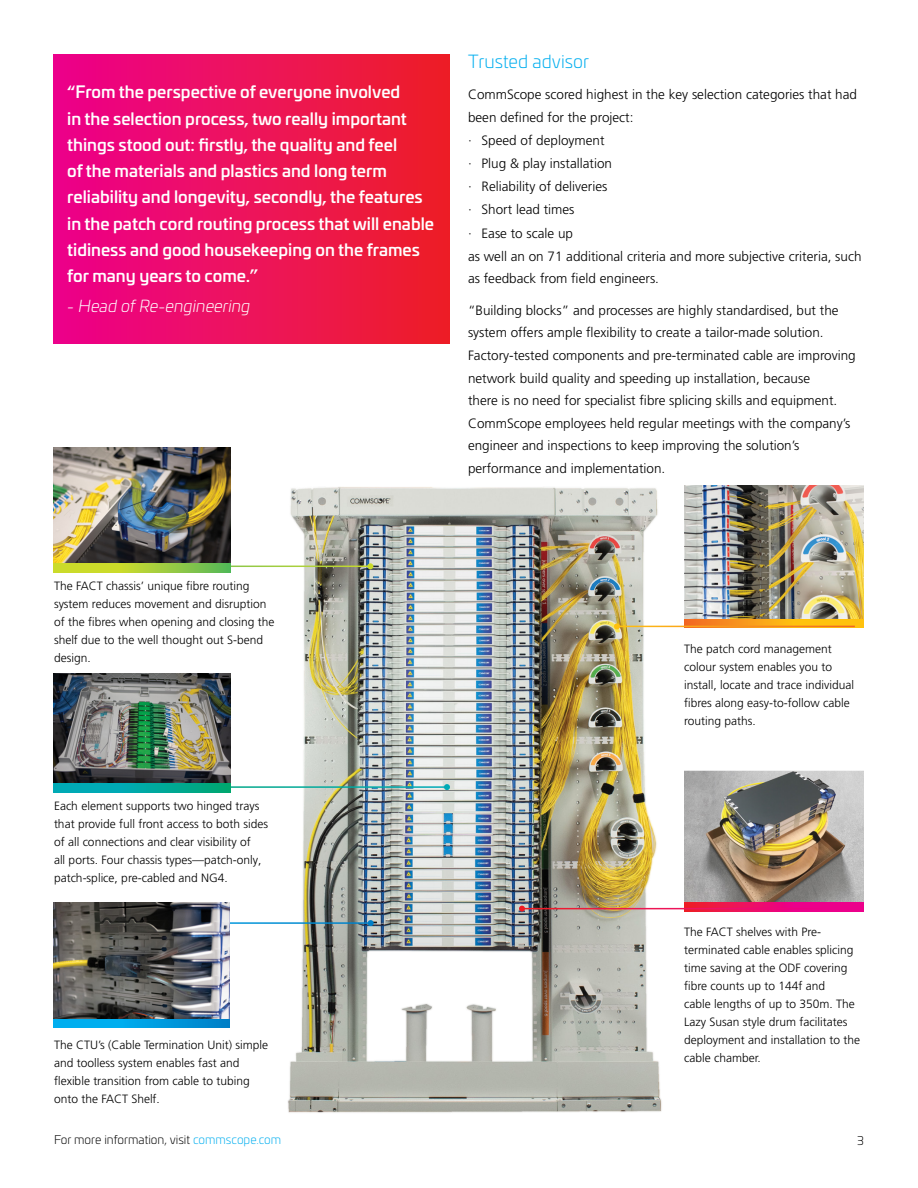
<style>
.page{position:relative;width:918px;height:1188px;background:#fff}
.page>*{position:absolute;margin:0;border:0;box-sizing:border-box;transform-origin:0 0}
.t1{font:300 18px "Univia Pro";color:#00aeef}
.t2{font:500 16.5px/26.2px "Univia Pro";color:#fff}
.t3{font:italic 300 16.5px "Univia Pro";color:#fff}
.t4{font:300 13.5px/23.1px "Frutiger LT Pro";color:#000}
.t5{font:300 12px/18px "Frutiger LT Pro";color:#000}
.t6{font:300 12px "Univia Pro";color:#000}
.s1{color:#00aeef}
</style>
<div class="page">
<div style="left:54px;top:54px;width:396px;height:289px;background:linear-gradient(to right,#ed018c,#ed2127)"></div>
<img style="left:684px;top:486px;width:180px;height:133px">
<svg style="left:684px;top:619px;width:180px;height:9px"></svg>
<img style="left:684px;top:770px;width:180px;height:133px">
<svg style="left:684px;top:903px;width:180px;height:9px"></svg>
<img style="left:274px;top:487px;width:398px;height:626px">
<hr style="left:116px;top:566px;width:254px;height:1px;background:#fff">
<svg style="left:367px;top:563px;width:6px;height:6px"></svg>
<hr style="left:116px;top:786px;width:331px;height:2px;background:#fff">
<svg style="left:444px;top:784px;width:6px;height:6px"></svg>
<hr style="left:108px;top:922px;width:263px;height:2px;background:#fff">
<svg style="left:368px;top:920px;width:6px;height:6px"></svg>
<img style="left:54px;top:447px;width:176px;height:117px">
<svg style="left:54px;top:564px;width:176px;height:8px"></svg>
<img style="left:54px;top:674px;width:176px;height:110px">
<svg style="left:54px;top:784px;width:176px;height:8px"></svg>
<img style="left:53px;top:902px;width:177px;height:117px">
<svg style="left:53px;top:1019px;width:177px;height:9px;background:#009ee2"></svg>
<hr style="left:522px;top:908px;width:307px;height:1px;background:#fff">
<svg style="left:519px;top:906px;width:6px;height:6px"></svg>
<hr style="left:617px;top:626px;width:238px;height:1px;background:#fff">
<svg style="left:614px;top:623px;width:6px;height:6px"></svg>
<p class="t2" style="left:67px;top:78px;width:368px">“From the perspective of everyone involved<br>in the selection process, two really important things stood out: firstly, the quality and feel<br>of the materials and plastics and long term reliability and longevity, secondly, the features in the patch cord routing process that will enable tidiness and good housekeeping on the frames for many years to come.”</p>
<h2 class="t3" style="left:67px;top:295px;width:185px">- Head of Re-engineering</h2>
<h1 class="t1" style="left:468px;top:49px;width:123px">Trusted advisor</h1>
<p class="t4" style="left:468px;top:83px;width:395px">CommScope scored highest in the key selection categories that had been defined for the project:<br>· Speed of deployment<br>· Plug &amp; play installation<br>· Reliability of deliveries<br>· Short lead times<br>· Ease to scale up<br>as well an on 71 additional criteria and more subjective criteria, such as feedback from field engineers.</p>
<p class="t4" style="left:468px;top:299px;width:389px;line-height:22.5px">“Building blocks” and processes are highly standardised, but the system offers ample flexibility to create a tailor-made solution.<br>Factory-tested components and pre-terminated cable are improving network build quality and speeding up installation, because<br>there is no need for specialist fibre splicing skills and equipment.<br>CommScope employees held regular meetings with the company’s engineer and inspections to keep improving the solution’s performance and implementation.</p>
<p class="t5" style="left:54px;top:576px;width:222px">The FACT chassis’ unique fibre routing system reduces movement and disruption of the fibres when opening and closing the shelf due to the well thought out S-bend design.</p>
<p class="t5" style="left:54px;top:797px;width:216px">Each element supports two hinged trays that provide full front access to both sides of all connections and clear visibility of<br>all ports. Four chassis types—patch-only, patch-splice, pre-cabled and NG4.</p>
<p class="t5" style="left:54px;top:1035px;width:216px">The CTU’s (Cable Termination Unit) simple and toolless system enables fast and flexible transition from cable to tubing onto the FACT Shelf.</p>
<p class="t5" style="left:684px;top:639px;width:172px">The patch cord management colour system enables you to install, locate and trace individual fibres along easy-to-follow cable routing paths.</p>
<p class="t5" style="left:684px;top:923px;width:178px">The FACT shelves with Pre&shy;terminated cable enables splicing time saving at the ODF covering fibre counts up to 144f and<br>cable lengths of up to 350m. The<br>Lazy Susan style drum facilitates deployment and installation to the cable chamber.</p>
<p class="t6" style="left:54px;top:1131px;width:229px">For more information, visit <span class="s1">commscope.com</span></p>
<p class="t6" style="left:857px;top:1132px;width:8px">3</p>
</div>
